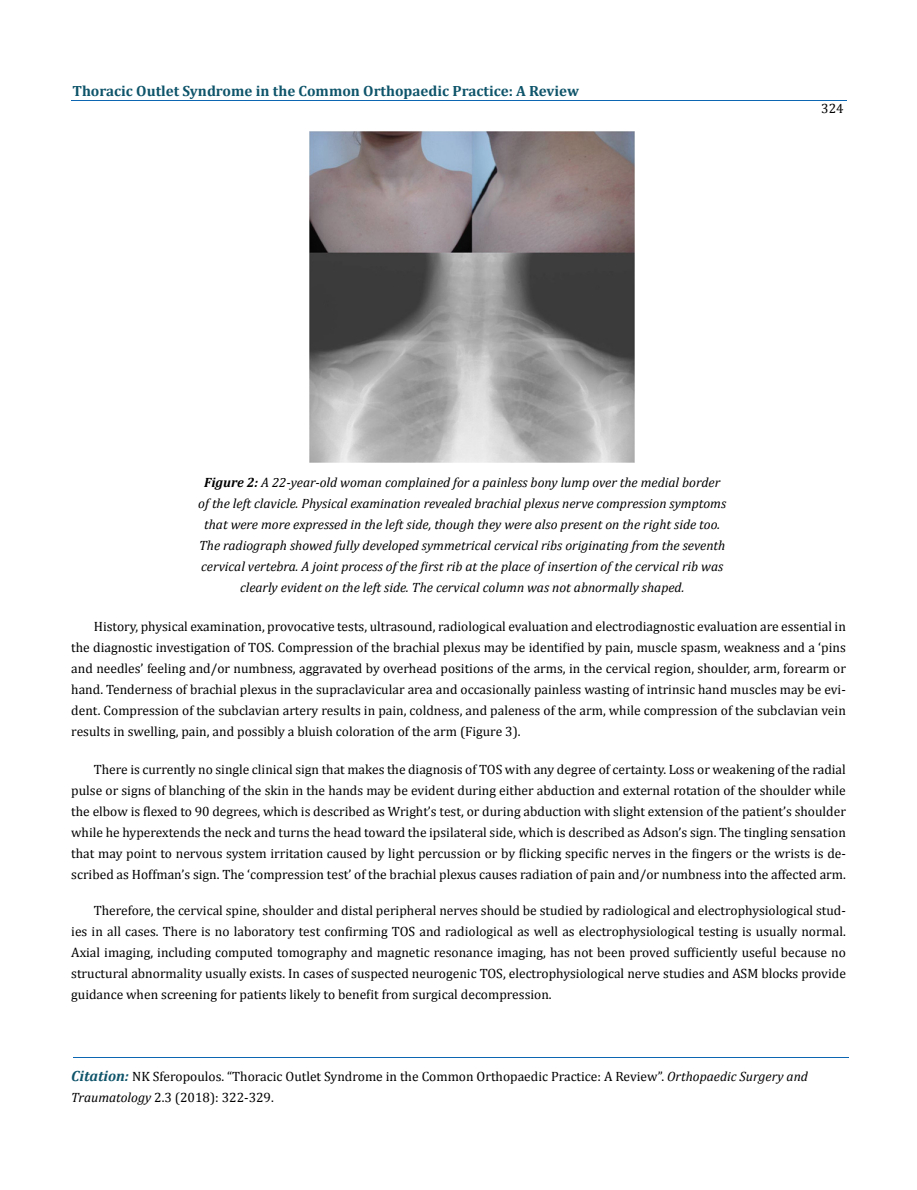
<style>
.page{position:relative;width:917px;height:1190px;background:#fff}
.page>*{position:absolute;margin:0;border:0;box-sizing:border-box;transform-origin:0 0}
.t1{font:700 14.85px "Cambria";color:#0e546a}
.t2{font:13.5px/21px "Cambria";color:#000;text-align:justify}
.t3{font:italic 13.5px/21px "Cambria";color:#000;text-align:center}
.s1{font-weight:700}
.s2{font-weight:700;font-style:italic;font-size:14.85px;color:#0e546a}
.s3{font-style:italic}
</style>
<div class="page">
<hr style="left:74px;top:1057px;width:774px;height:1px;background:#0d66b1">
<hr style="left:71px;top:101px;width:775px;height:1px;background:#0d66b1">
<img style="left:309px;top:132px;width:325px;height:330px">
<p class="t1" style="left:72px;top:82px;width:508px">Thoracic Outlet Syndrome in the Common Orthopaedic Practice: A Review</p>
<p class="t2" style="left:821px;top:98px;width:24px">324</p>
<p class="t3" style="left:198px;top:471px;width:529px"><span class="s1">Figure 2:</span> A 22-year-old woman complained for a painless bony lump over the medial border of the left clavicle. Physical examination revealed brachial plexus nerve compression symptoms that were more expressed in the left side, though they were also present on the right side too.<br>The radiograph showed fully developed symmetrical cervical ribs originating from the seventh cervical vertebra. A joint process of the first rib at the place of insertion of the cervical rib was clearly evident on the left side. The cervical column was not abnormally shaped.</p>
<p class="t2" style="left:71px;top:616px;width:776px;text-indent:23px">History, physical examination, provocative tests, ultrasound, radiological evaluation and electrodiagnostic evaluation are essential in the diagnostic investigation of TOS. Compression of the brachial plexus may be identified by pain, muscle spasm, weakness and a ‘pins and needles’ feeling and/or numbness, aggravated by overhead positions of the arms, in the cervical region, shoulder, arm, forearm or hand. Tenderness of brachial plexus in the supraclavicular area and occasionally painless wasting of intrinsic hand muscles may be evi&shy;dent. Compression of the subclavian artery results in pain, coldness, and paleness of the arm, while compression of the subclavian vein results in swelling, pain, and possibly a bluish coloration of the arm (Figure 3).</p>
<p class="t2" style="left:71px;top:758px;width:776px;text-indent:23px">There is currently no single clinical sign that makes the diagnosis of TOS with any degree of certainty. Loss or weakening of the radial pulse or signs of blanching of the skin in the hands may be evident during either abduction and external rotation of the shoulder while the elbow is flexed to 90 degrees, which is described as Wright’s test, or during abduction with slight extension of the patient’s shoulder while he hyperextends the neck and turns the head toward the ipsilateral side, which is described as Adson’s sign. The tingling sensation that may point to nervous system irritation caused by light percussion or by flicking specific nerves in the fingers or the wrists is de&shy;scribed as Hoffman’s sign. The ‘compression test’ of the brachial plexus causes radiation of pain and/or numbness into the affected arm.</p>
<p class="t2" style="left:71px;top:899px;width:776px;text-indent:23px">Therefore, the cervical spine, shoulder and distal peripheral nerves should be studied by radiological and electrophysiological stud&shy;ies in all cases. There is no laboratory test confirming TOS and radiological as well as electrophysiological testing is usually normal.<br>Axial imaging, including computed tomography and magnetic resonance imaging, has not been proved sufficiently useful because no structural abnormality usually exists. In cases of suspected neurogenic TOS, electrophysiological nerve studies and ASM blocks provide guidance when screening for patients likely to benefit from surgical decompression.</p>
<p class="t2" style="left:71px;top:1065px;width:738px"><span class="s2">Citation:</span> NK Sferopoulos. “Thoracic Outlet Syndrome in the Common Orthopaedic Practice: A Review”. <span class="s3">Orthopaedic Surgery and<br>Traumatology</span> 2.3 (2018): 322-329.</p>
</div>
